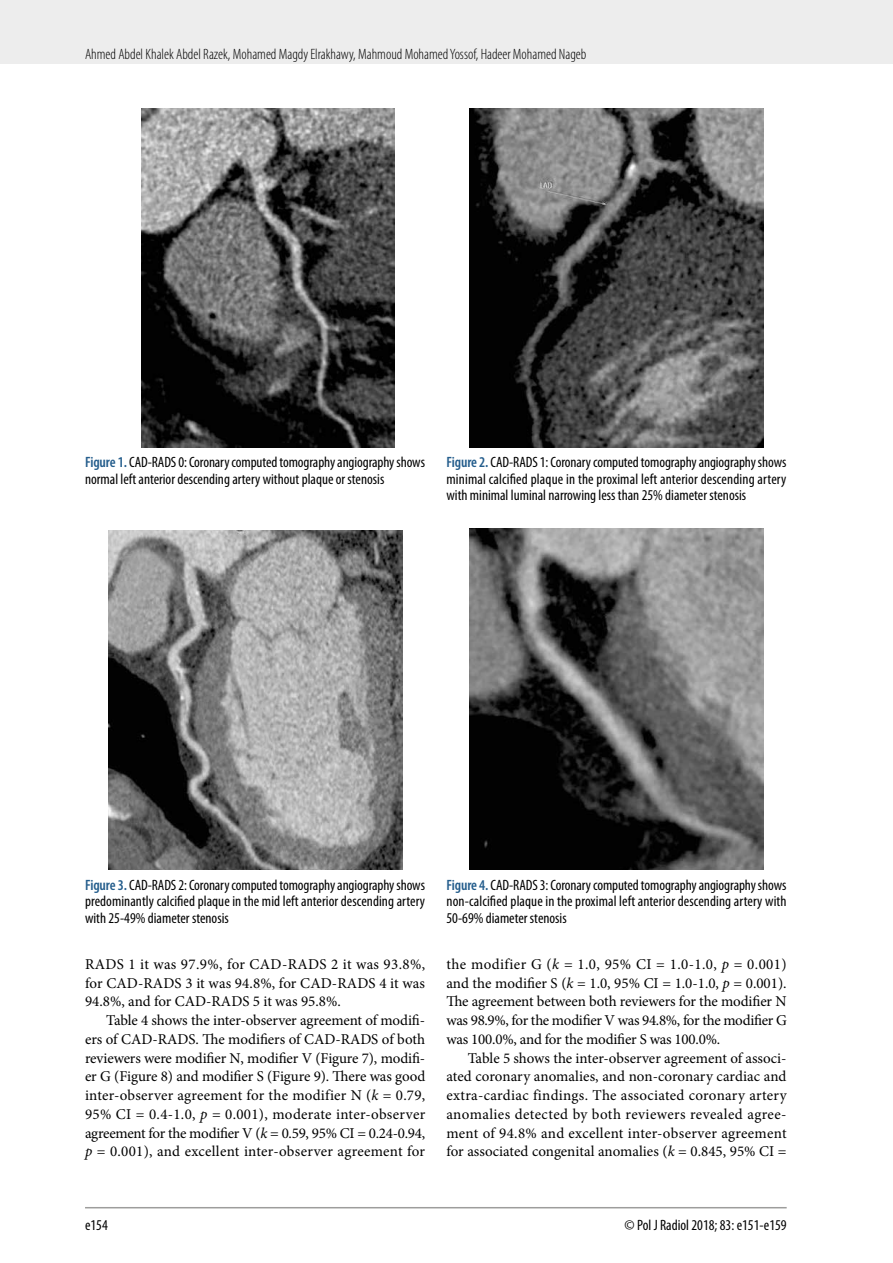
<style>
.page{position:relative;width:893px;height:1263px;background:#fff}
.page>*{position:absolute;margin:0;border:0;box-sizing:border-box;transform-origin:0 0}
.t1{font:15px/18.8px "Minion Pro";color:#000;text-align:justify}
.t2{font:condensed 15px/16.5px "Myriad Pro";color:#000;text-align:justify}
.t3{font:300 condensed 15px "Myriad Pro";color:#000}
.s1{font-weight:600;color:#245d8c}
.s2{font-style:italic}
</style>
<div class="page">
<div style="left:0;top:0;width:893px;height:64px;background:#ededed"></div>
<hr style="left:85px;top:1207px;width:702px;height:1px;background:#9d9d9c">
<img style="left:141px;top:108px;width:254px;height:339px">
<img style="left:470px;top:108px;width:293px;height:339px">
<img style="left:108px;top:531px;width:294px;height:339px">
<img style="left:470px;top:528px;width:293px;height:342px">
<p class="t3" style="left:85px;top:45px;width:503px">Ahmed Abdel Khalek Abdel Razek, Mohamed Magdy Elrakhawy, Mahmoud Mohamed Yossof, Hadeer Mohamed Nageb</p>
<p class="t2" style="left:85px;top:454px;width:341px"><span class="s1">Figure 1.</span> CAD-RADS 0: Coronary computed tomography angiography shows normal left anterior descending artery without plaque or stenosis</p>
<p class="t2" style="left:446px;top:454px;width:341px"><span class="s1">Figure 2.</span> CAD-RADS 1: Coronary computed tomography angiography shows minimal calcified plaque in the proximal left anterior descending artery with minimal luminal narrowing less than 25% diameter stenosis</p>
<p class="t2" style="left:85px;top:876px;width:341px"><span class="s1">Figure 3.</span> CAD-RADS 2: Coronary computed tomography angiography shows predominantly calcified plaque in the mid left anterior descending artery with 25-49% diameter stenosis</p>
<p class="t2" style="left:446px;top:876px;width:342px"><span class="s1">Figure 4.</span> CAD-RADS 3: Coronary computed tomography angiography shows non-calcified plaque in the proximal left anterior descending artery with 50-69% diameter stenosis</p>
<p class="t1" style="left:85px;top:955px;width:342px">RADS 1 it was 97.9%, for CAD-RADS 2 it was 93.8%, for CAD-RADS 3 it was 94.8%, for CAD-RADS 4 it was 94.8%, and for CAD-RADS 5 it was 95.8%.</p>
<p class="t1" style="left:85px;top:1011px;width:342px;text-indent:21px">Table 4 shows the inter-observer agreement of modifi&shy;ers of CAD-RADS. The modifiers of CAD-RADS of both reviewers were modifier N, modifier V (Figure 7), modifi&shy;er G (Figure 8) and modifier S (Figure 9). There was good inter-observer agreement for the modifier N (<span class="s2">k</span> = 0.79, 95% CI = 0.4-1.0, <span class="s2">p</span> = 0.001), moderate inter-observer agreement for the modifier V (<span class="s2">k</span> = 0.59, 95% CI = 0.24-0.94, <span class="s2">p</span> = 0.001), and excellent inter-observer agreement for</p>
<p class="t1" style="left:446px;top:955px;width:342px">the modifier G (<span class="s2">k</span> = 1.0, 95% CI = 1.0-1.0, <span class="s2">p</span> = 0.001) and the modifier S (<span class="s2">k</span> = 1.0, 95% CI = 1.0-1.0, <span class="s2">p</span> = 0.001).<br>The agreement between both reviewers for the modifier N was 98.9%, for the modifier V was 94.8%, for the modifier G was 100.0%, and for the modifier S was 100.0%.</p>
<p class="t1" style="left:446px;top:1048px;width:342px;text-indent:21px">Table 5 shows the inter-observer agreement of associ&shy;ated coronary anomalies, and non-coronary cardiac and extra-cardiac findings. The associated coronary artery anomalies detected by both reviewers revealed agree&shy;ment of 94.8% and excellent inter-observer agreement for associated congenital anomalies (<span class="s2">k</span> = 0.845, 95% CI =</p>
<p class="t2" style="left:85px;top:1216px;width:24px">e154</p>
<p class="t2" style="left:625px;top:1216px;width:164px">© Pol J Radiol 2018; 83: e151-e159</p>
</div>
